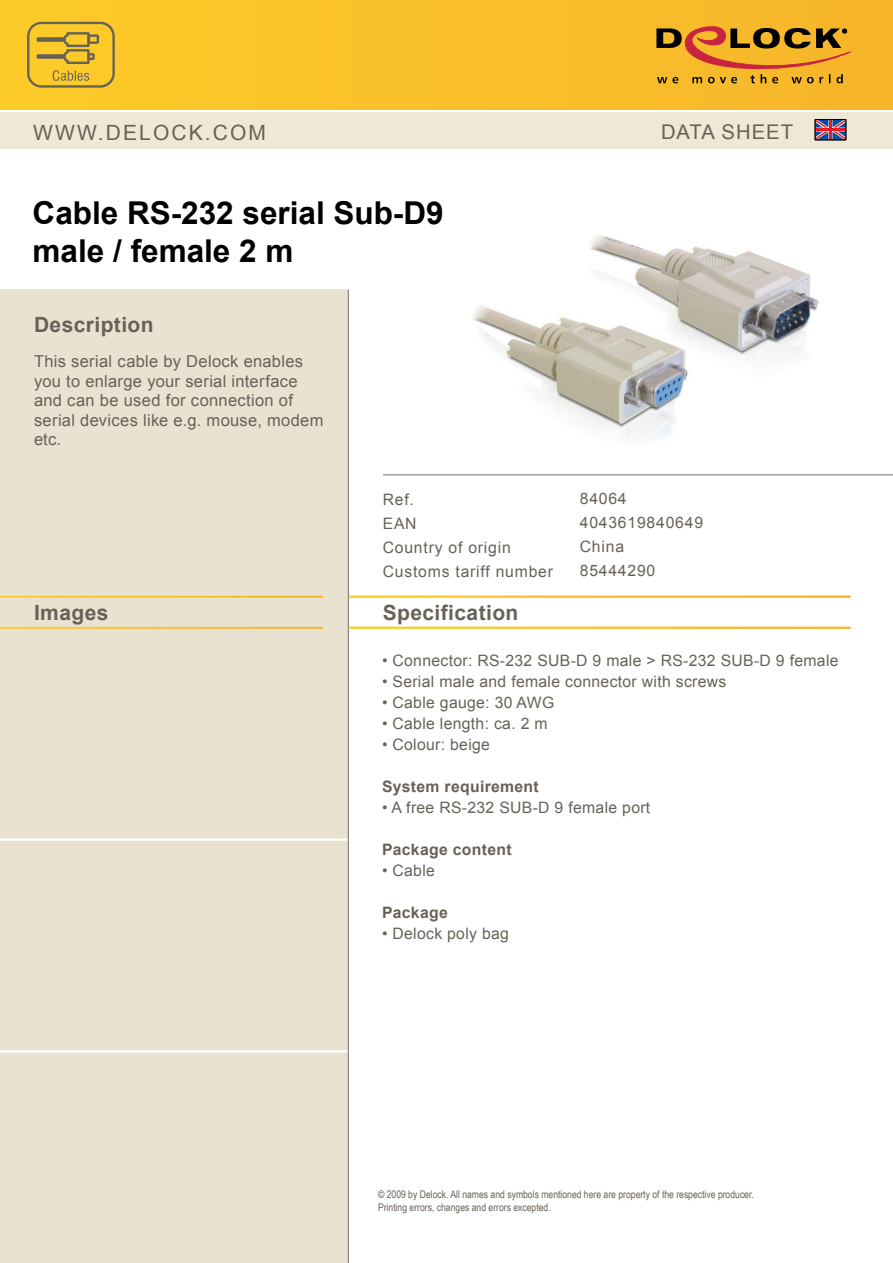
<style>
.page{position:relative;width:893px;height:1263px;background:#fff}
.page>*{position:absolute;margin:0;border:0;box-sizing:border-box;transform-origin:0 0}
.t1{font:700 31.5px/37.8px "Arial";color:#000}
.t2{font:700 21px "Arial";letter-spacing:.02em;color:#666257}
.t3{font:21px "Arial";letter-spacing:.1em;color:#666257}
.t4{font:700 21px "Arial";letter-spacing:.02em;color:#686256}
.t5{font:20.25px "Arial";letter-spacing:.05em;color:#666257}
.t6{font:16.5px/19.5px "Arial";letter-spacing:.015em;color:#666257}
.t7{font:15.75px "Arial";letter-spacing:.02em;color:#666257}
.t8{font:15.75px/24px "Arial";letter-spacing:.05em;color:#666257}
.t9{font:700 15.75px "Arial";letter-spacing:.02em;color:#666257}
.t10{font:10.5px/13.5px "Arial Narrow";color:#686256}
</style>
<div class="page">
<div style="left:0;top:290px;width:349px;height:973px;background:#eae2d1"></div>
<svg style="left:0;top:596px;width:10px;height:33px"></svg>
<svg style="left:10px;top:596px;width:11px;height:33px"></svg>
<svg style="left:21px;top:596px;width:10px;height:33px"></svg>
<svg style="left:31px;top:596px;width:11px;height:33px"></svg>
<svg style="left:42px;top:596px;width:10px;height:33px"></svg>
<svg style="left:52px;top:596px;width:11px;height:33px"></svg>
<svg style="left:63px;top:596px;width:10px;height:33px"></svg>
<svg style="left:73px;top:596px;width:10px;height:33px"></svg>
<svg style="left:83px;top:596px;width:11px;height:33px"></svg>
<svg style="left:94px;top:596px;width:10px;height:33px"></svg>
<svg style="left:104px;top:596px;width:11px;height:33px"></svg>
<svg style="left:115px;top:596px;width:10px;height:33px"></svg>
<svg style="left:125px;top:596px;width:11px;height:33px"></svg>
<svg style="left:136px;top:596px;width:10px;height:33px"></svg>
<svg style="left:146px;top:596px;width:10px;height:33px"></svg>
<svg style="left:156px;top:596px;width:11px;height:33px"></svg>
<svg style="left:167px;top:596px;width:10px;height:33px"></svg>
<svg style="left:177px;top:596px;width:11px;height:33px"></svg>
<svg style="left:188px;top:596px;width:10px;height:33px"></svg>
<svg style="left:198px;top:596px;width:10px;height:33px"></svg>
<svg style="left:208px;top:596px;width:11px;height:33px"></svg>
<svg style="left:219px;top:596px;width:10px;height:33px"></svg>
<svg style="left:229px;top:596px;width:11px;height:33px"></svg>
<svg style="left:240px;top:596px;width:10px;height:33px"></svg>
<svg style="left:250px;top:596px;width:11px;height:33px"></svg>
<svg style="left:261px;top:596px;width:10px;height:33px"></svg>
<svg style="left:271px;top:596px;width:10px;height:33px"></svg>
<svg style="left:281px;top:596px;width:11px;height:33px"></svg>
<svg style="left:292px;top:596px;width:10px;height:33px"></svg>
<svg style="left:302px;top:596px;width:11px;height:33px"></svg>
<svg style="left:313px;top:596px;width:10px;height:33px"></svg>
<hr style="left:323px;top:596px;width:1px;height:33px;background:#f7b529">
<div style="left:0;top:0;width:893px;height:109px;background:#f9c129"></div>
<div style="left:0;top:113px;width:893px;height:36px;background:#eee8d5"></div>
<svg style="left:656px;top:26px;width:195px;height:57px"></svg>
<svg style="left:817px;top:121px;width:27px;height:17px"></svg>
<hr style="left:829px;top:120px;width:3px;height:20px;background:#ed1c24">
<hr style="left:815px;top:128px;width:31px;height:3px;background:#ed1c24">
<div style="left:815px;top:119px;width:31px;height:21px;border:1px solid #000"></div>
<hr style="left:383px;top:474px;width:510px;height:1px;background:#70726e">
<hr style="left:0;top:838px;width:349px;height:3px;background:#fff">
<hr style="left:0;top:1050px;width:349px;height:2px;background:#fff">
<hr style="left:348px;top:290px;width:1px;height:973px;background:#70726e">
<svg style="left:27px;top:22px;width:88px;height:66px"></svg>
<img style="left:473px;top:235px;width:346px;height:203px">
<svg style="left:349px;top:596px;width:501px;height:33px"></svg>
<h2 class="t3" style="left:33px;top:119px;width:234px">WWW.DELOCK.COM</h2>
<p class="t5" style="left:661px;top:119px;width:134px">DATA SHEET</p>
<h1 class="t1" style="left:33px;top:195px;width:413px">Cable RS-232 serial Sub-D9 male / female 2 m</h1>
<h2 class="t2" style="left:34px;top:311px;width:121px">Description</h2>
<p class="t6" style="left:34px;top:352px;width:291px">This serial cable by Delock enables you to enlarge your serial interface and can be used for connection of serial devices like e.g. mouse, modem etc.</p>
<h2 class="t2" style="left:34px;top:599px;width:76px">Images</h2>
<p class="t8" style="left:383px;top:488px;width:172px">Ref.<br>EAN<br>Country of origin<br>Customs tariff number</p>
<h2 class="t4" style="left:383px;top:599px;width:137px">Specification</h2>
<p class="t8" style="left:580px;top:487px;width:125px">84064<br>4043619840649<br>China<br>85444290</p>
<p class="t7" style="left:382px;top:650px;width:458px">• Connector: RS-232 SUB-D 9 male &gt; RS-232 SUB-D 9 female</p>
<p class="t7" style="left:382px;top:671px;width:346px">• Serial male and female connector with screws</p>
<p class="t7" style="left:382px;top:692px;width:174px">• Cable gauge: 30 AWG</p>
<p class="t7" style="left:382px;top:713px;width:167px">• Cable length: ca. 2 m</p>
<p class="t7" style="left:382px;top:734px;width:109px">• Colour: beige</p>
<p class="t9" style="left:382px;top:776px;width:158px">System requirement</p>
<p class="t7" style="left:382px;top:797px;width:270px">• A free RS-232 SUB-D 9 female port</p>
<p class="t9" style="left:382px;top:839px;width:131px">Package content</p>
<p class="t7" style="left:382px;top:860px;width:54px">• Cable</p>
<p class="t9" style="left:382px;top:902px;width:67px">Package</p>
<p class="t7" style="left:382px;top:923px;width:128px">• Delock poly bag</p>
<p class="t10" style="left:378px;top:1187px;width:377px">© 2009 by Delock. All names and symbols mentioned here are property of the respective producer.<br>Printing errors, changes and errors excepted.</p>
</div>
